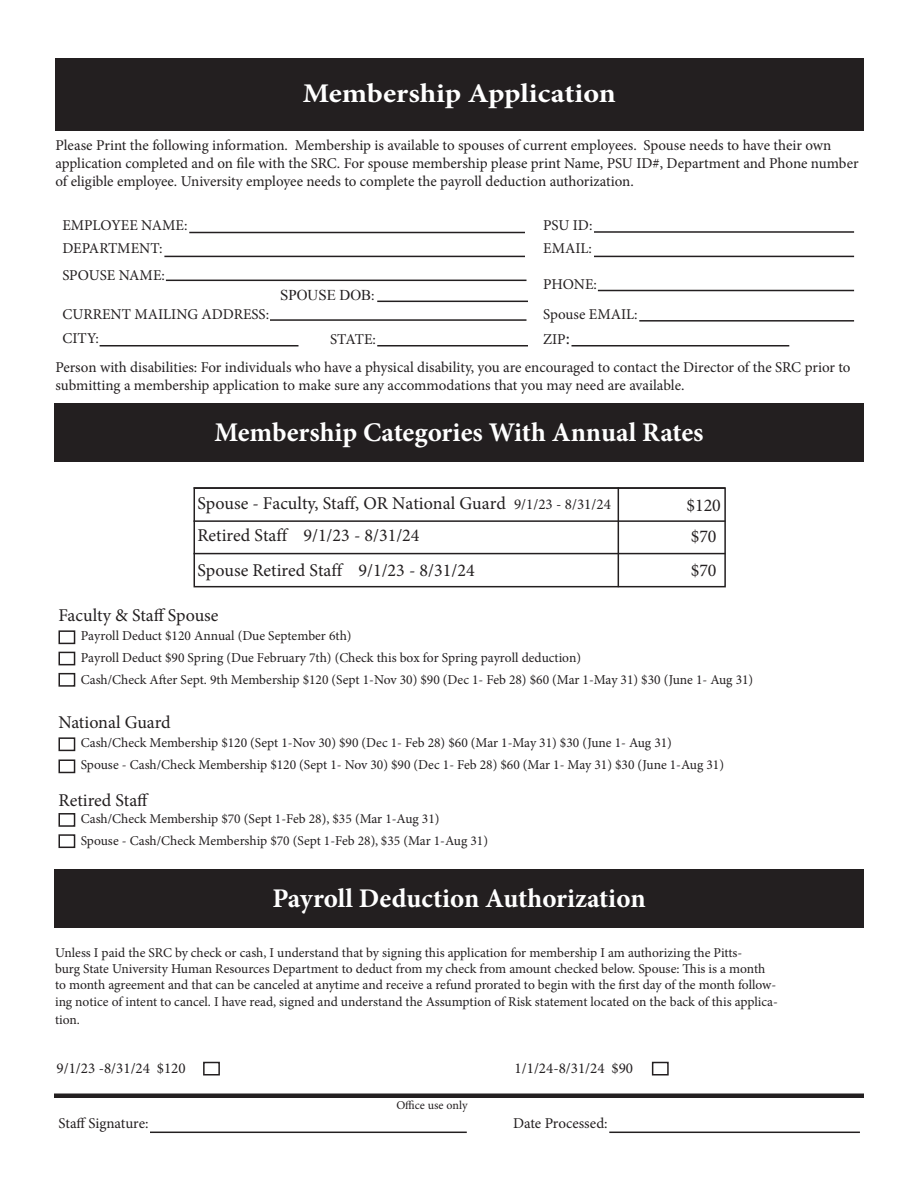
<style>
.page{position:relative;width:918px;height:1188px;background:#fff}
.page>*{position:absolute;margin:0;border:0;box-sizing:border-box;transform-origin:0 0}
.t1{font:700 27px "Minion Pro";letter-spacing:-.005em;color:#fff}
.t2{font:700 27px "Minion Pro";letter-spacing:-.005em;color:#fff;scale:1.11 1}
.t3{font:18px "Minion Pro";color:#231f20}
.t4{font:15px/18px "Minion Pro";letter-spacing:-.005em;color:#231f20}
.t5{font:15px "Times New Roman";color:#231f20}
.t6{font:13.65px/22.2px "Minion Pro";color:#231f20}
.t7{font:13.5px/16.2px "Minion Pro";letter-spacing:-.005em;color:#231f20}
.t8{font:12px "Minion Pro";color:#231f20}
.s1{font-family:"Minion Pro"}
.s2{font-size:18px}
.s3{font-size:15px}
.s4{font-family:"Minion 3";font-size:15px}
.s5{font-family:"Minion 3"}
</style>
<div class="page">
<div style="left:54px;top:403px;width:810px;height:59px;background:#231f20"></div>
<div style="left:58px;top:630px;width:17px;height:14px;border:2px solid #231f20"></div>
<div style="left:58px;top:652px;width:17px;height:13px;border:2px solid #231f20"></div>
<div style="left:58px;top:673px;width:17px;height:14px;border:2px solid #231f20"></div>
<div style="left:58px;top:737px;width:17px;height:14px;border:2px solid #231f20"></div>
<div style="left:58px;top:759px;width:17px;height:14px;border:2px solid #231f20"></div>
<div style="left:58px;top:834px;width:17px;height:14px;border:2px solid #231f20"></div>
<div style="left:58px;top:813px;width:17px;height:14px;border:2px solid #231f20"></div>
<div style="left:54px;top:869px;width:810px;height:59px;background:#231f20"></div>
<div style="left:652px;top:1062px;width:17px;height:14px;border:2px solid #231f20"></div>
<div style="left:203px;top:1062px;width:17px;height:14px;border:2px solid #231f20"></div>
<hr style="left:54px;top:1094px;width:810px;height:4px;background:#231f20">
<hr style="left:150px;top:1132px;width:317px;height:1px;background:#231f20">
<hr style="left:609px;top:1132px;width:251px;height:1px;background:#231f20">
<hr style="left:618px;top:487px;width:1px;height:100px;background:#231f20">
<hr style="left:194px;top:520px;width:531px;height:2px;background:#231f20">
<hr style="left:194px;top:553px;width:531px;height:1px;background:#231f20">
<hr style="left:189px;top:232px;width:336px;height:1px;background:#231f20">
<hr style="left:164px;top:256px;width:361px;height:1px;background:#231f20">
<hr style="left:594px;top:231px;width:260px;height:2px;background:#231f20">
<hr style="left:594px;top:256px;width:260px;height:1px;background:#231f20">
<hr style="left:598px;top:290px;width:256px;height:1px;background:#231f20">
<hr style="left:639px;top:320px;width:215px;height:2px;background:#231f20">
<hr style="left:572px;top:345px;width:217px;height:2px;background:#231f20">
<hr style="left:166px;top:280px;width:360px;height:1px;background:#231f20">
<hr style="left:270px;top:319px;width:256px;height:2px;background:#231f20">
<hr style="left:100px;top:345px;width:199px;height:2px;background:#231f20">
<hr style="left:377px;top:345px;width:151px;height:2px;background:#231f20">
<div style="left:55px;top:58px;width:809px;height:72px;background:#231f20"></div>
<div style="left:194px;top:487px;width:532px;height:100px;border:2px solid #231f20"></div>
<hr style="left:377px;top:301px;width:151px;height:1px;background:#231f20">
<p class="t2" style="left:303px;top:74px;width:283px">Membership Application</p>
<p class="t4" style="left:56px;top:137px;width:805px">Please Print the following information. Membership is available to spouses of current employees. Spouse needs to have their own application completed and on file with the SRC. For spouse membership please print Name, PSU ID#, Department and Phone number of eligible employee. University employee needs to complete the payroll deduction authorization.</p>
<p class="t4" style="left:62px;top:216px;width:127px">EMPLOYEE NAME:</p>
<p class="t4" style="left:62px;top:240px;width:102px">DEPARTMENT:</p>
<p class="t4" style="left:62px;top:266px;width:104px">SPOUSE NAME:</p>
<p class="t4" style="left:543px;top:216px;width:51px">PSU ID:</p>
<p class="t4" style="left:543px;top:240px;width:50px">EMAIL:</p>
<p class="t4" style="left:543px;top:275px;width:55px">PHONE:</p>
<p class="t5" style="left:280px;top:285px;width:96px">SPOUSE DOB<span class="s1">:</span></p>
<p class="t4" style="left:62px;top:305px;width:208px">CURRENT MAILING ADDRESS:</p>
<p class="t4" style="left:62px;top:330px;width:38px">CITY:</p>
<p class="t4" style="left:330px;top:330px;width:47px">STATE:</p>
<p class="t4" style="left:543px;top:330px;width:28px">ZIP<span class="s2">:</span></p>
<p class="t4" style="left:56px;top:359px;width:797px">Person with disabilities: For individuals who have a physical disability, you are encouraged to contact the Director of the SRC prior to submitting a membership application to make sure any accommodations that you may need are available.</p>
<p class="t4" style="left:543px;top:305px;width:96px">Spouse EMAIL:</p>
<p class="t1" style="left:214px;top:414px;width:491px">Membership Categories With Annual Rates</p>
<p class="t3" style="left:197px;top:491px;width:415px">Spouse - Faculty, Staff, OR National Guard <span class="s3">9/1/2</span><span class="s4">3</span> <span class="s3">- 8/31/2</span><span class="s4">4</span></p>
<p class="t3" style="left:197px;top:523px;width:224px">Retired Staff 9/1/2<span class="s5">3</span> - 8/31/2<span class="s5">4</span></p>
<p class="t3" style="left:197px;top:558px;width:279px">Spouse Retired Staff 9/1/2<span class="s5">3</span> - 8/31/2<span class="s5">4</span></p>
<p class="t3" style="left:58px;top:603px;width:162px">Faculty &amp; Staff Spouse</p>
<p class="t3" style="left:686px;top:494px;width:36px">$120</p>
<p class="t3" style="left:691px;top:525px;width:27px">$70</p>
<p class="t3" style="left:691px;top:558px;width:27px">$70</p>
<p class="t6" style="left:81px;top:625px;width:674px">Payroll Deduct $120 Annual (Due September <span class="s5">6</span>th)<br>Payroll Deduct $90 Spring (Due February <span class="s5">7</span>th) (Check this box for Spring payroll deduction)<br>Cash/Check After Sept. 9th Membership $120 (Sept 1-Nov 30) $90 (Dec 1- Feb 28) $60 (Mar 1-May 31) $30 (June 1- Aug 31)</p>
<p class="t3" style="left:58px;top:710px;width:114px">National Guard</p>
<p class="t6" style="left:81px;top:732px;width:593px">Cash/Check Membership $120 (Sept 1-Nov 30) $90 (Dec 1- Feb 28) $60 (Mar 1-May 31) $30 (June 1- Aug 31)</p>
<p class="t6" style="left:81px;top:754px;width:645px">Spouse - Cash/Check Membership $120 (Sept 1- Nov 30) $90 (Dec 1- Feb 28) $60 (Mar 1- May 31) $30 (June 1-Aug 31)</p>
<p class="t3" style="left:58px;top:788px;width:92px">Retired Staff</p>
<p class="t7" style="left:81px;top:811px;width:360px">Cash/Check Membership $70 (Sept 1-Feb 28), $35 (Mar 1-Aug 31)</p>
<p class="t7" style="left:81px;top:833px;width:409px">Spouse - Cash/Check Membership $70 (Sept 1-Feb 28), $35 (Mar 1-Aug 31)</p>
<p class="t1" style="left:272px;top:880px;width:375px">Payroll Deduction Authorization</p>
<p class="t7" style="left:55px;top:945px;width:724px">Unless I paid the SRC by check or cash, I understand that by signing this application for membership I am authorizing the Pitts-<br>burg State University Human Resources Department to deduct from my check from amount checked below. Spouse: This is a month to month agreement and that can be canceled at anytime and receive a refund prorated to begin with the first day of the month follow&shy;ing notice of intent to cancel. I have read, signed and understand the Assumption of Risk statement located on the back of this applica-</p>
<p class="t7" style="left:55px;top:1011px;width:26px">tion.</p>
<p class="t4" style="left:57px;top:1059px;width:131px">9/1/2<span class="s5">3</span> -8/31/2<span class="s5">4</span> $120</p>
<p class="t4" style="left:515px;top:1059px;width:120px">1/1/2<span class="s5">4</span>-8/31/2<span class="s5">4</span> $90</p>
<p class="t8" style="left:396px;top:1097px;width:73px">Office use only</p>
<p class="t4" style="left:58px;top:1114px;width:91px">Staff Signature:</p>
<p class="t4" style="left:513px;top:1114px;width:96px">Date Processed:</p>
</div>
